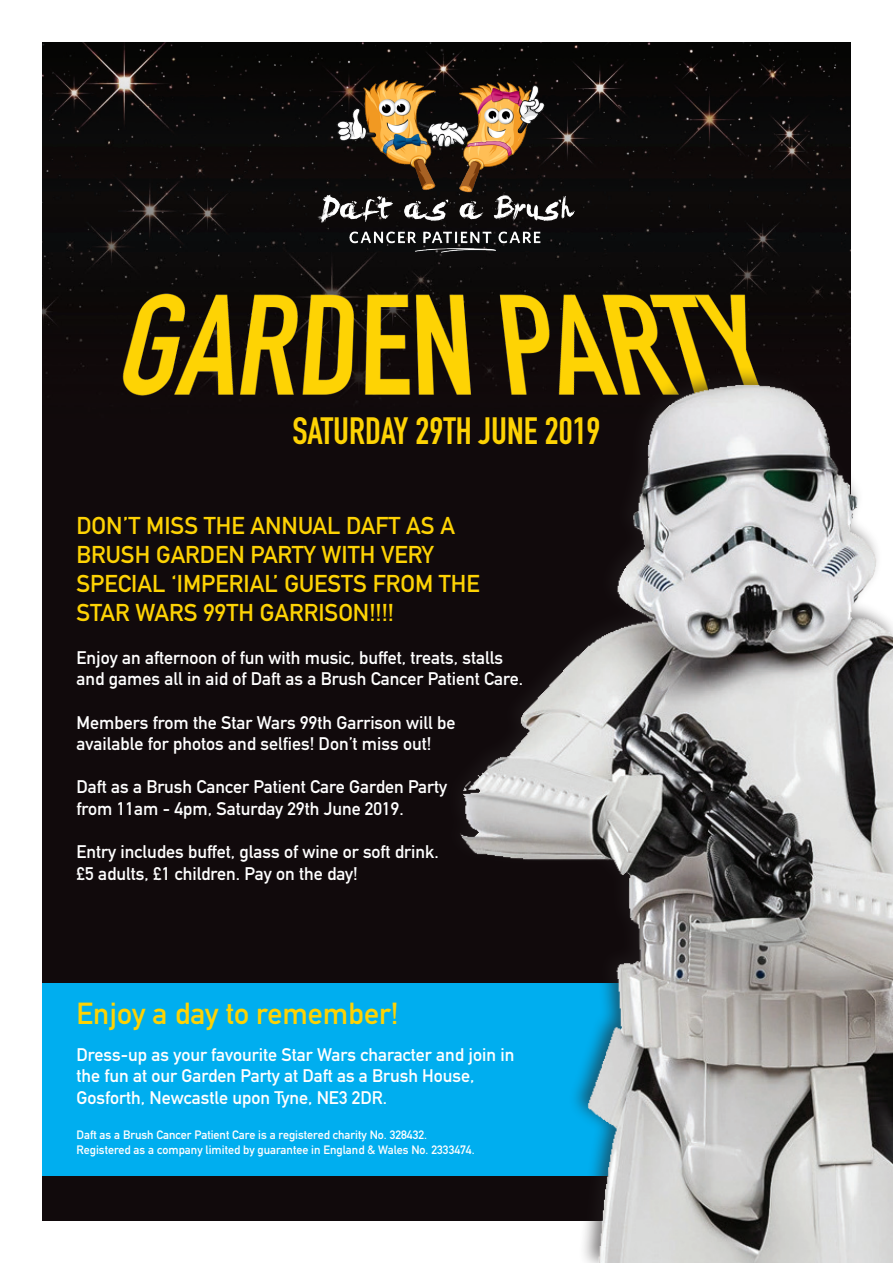
<style>
.page{position:relative;width:893px;height:1263px;background:#fff}
.page>*{position:absolute;margin:0;border:0;box-sizing:border-box;transform-origin:0 0}
.t1{font:700 37.5px "DIN Condensed";color:#fed304}
.t2{font:700 30px "DIN Alternate";color:#fed304}
.t3{font:700 24px/28.8px "DIN Alternate";color:#fed304}
.t4{font:700 18px/21.6px "DIN Alternate";color:#fff}
.t5{font:700 12px "DIN Alternate";color:#fff}
</style>
<div class="page">
<div style="left:43px;top:43px;width:807px;height:1177px;background:#110a0c"></div>
<img style="left:43px;top:43px;width:807px;height:331px">
<div style="left:43px;top:983px;width:807px;height:193px;background:#00aeef"></div>
<img style="left:310px;top:62px;width:272px;height:199px">
<img style="left:105px;top:272px;width:683px;height:130px">
<div style="left:442px;top:367px;width:451px;height:896px;background:#231f20;opacity:.58"></div>
<img style="left:459px;top:385px;width:434px;height:878px">
<p class="t1" style="left:292px;top:405px;width:310px">SATURDAY 29TH JUNE 2019</p>
<p class="t3" style="left:77px;top:510px;width:380px">DON’T MISS THE ANNUAL DAFT AS A<br>BRUSH GARDEN PARTY WITH VERY</p>
<p class="t3" style="left:77px;top:567px;width:405px">SPECIAL ‘IMPERIAL’ GUESTS FROM THE<br>STAR WARS 99TH GARRISON!!!!</p>
<p class="t4" style="left:77px;top:645px;width:448px">Enjoy an afternoon of fun with music, buffet, treats, stalls and games all in aid of Daft as a Brush Cancer Patient Care.</p>
<p class="t4" style="left:77px;top:710px;width:380px">Members from the Star Wars 99th Garrison will be</p>
<p class="t4" style="left:77px;top:732px;width:356px">available for photos and selfies! Don’t miss out!</p>
<p class="t4" style="left:77px;top:775px;width:372px">Daft as a Brush Cancer Patient Care Garden Party</p>
<p class="t4" style="left:77px;top:797px;width:329px">from 11am - 4pm, Saturday 29th June 2019.</p>
<p class="t4" style="left:77px;top:840px;width:364px">Entry includes buffet, glass of wine or soft drink.</p>
<p class="t4" style="left:77px;top:861px;width:283px">£5 adults, £1 children. Pay on the day!</p>
<p class="t2" style="left:77px;top:991px;width:323px">Enjoy a day to remember!</p>
<p class="t4" style="left:77px;top:1042px;width:439px">Dress-up as your favourite Star Wars character and join in the fun at our Garden Party at Daft as a Brush House,</p>
<p class="t4" style="left:77px;top:1085px;width:312px">Gosforth, Newcastle upon Tyne, NE3 2DR.</p>
<p class="t5" style="left:77px;top:1126px;width:352px">Daft as a Brush Cancer Patient Care is a registered charity No. 328432.</p>
<p class="t5" style="left:77px;top:1140px;width:400px">Registered as a company limited by guarantee in England &amp; Wales No. 2333474.</p>
</div>
